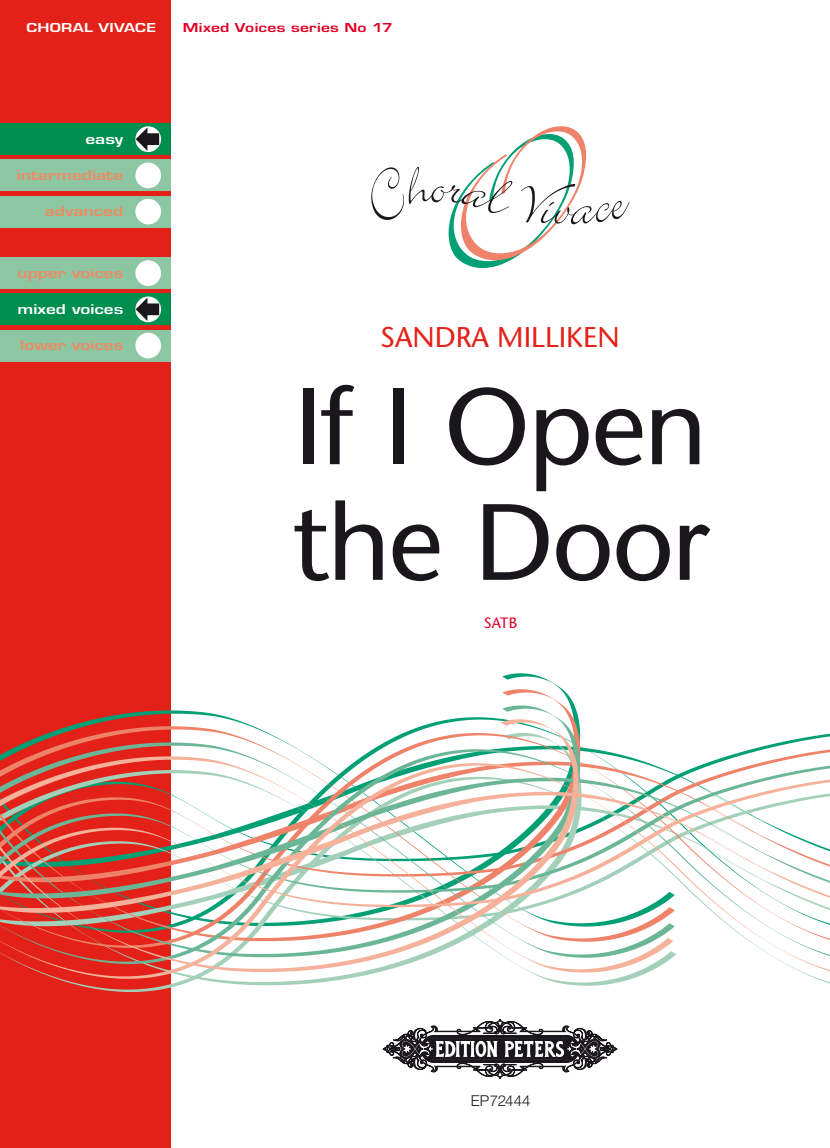
<style>
.page{position:relative;width:830px;height:1148px;background:#fff}
.page>*{position:absolute;margin:0;border:0;box-sizing:border-box;transform-origin:0 0}
.t1{font:199.2px "Bickley Script Let Plain";color:#009f74}
.t2{font:108px/115.5px "Stone Sans";letter-spacing:-.015em;color:#1a171c}
.t3{font:67.35px "Bickley Script Let Plain";color:#1a171c}
.t4{font:28.5px "Stone Sans";color:#e32119}
.t5{font:300 15px "Helvetica Neue";letter-spacing:-.005em;color:#1a171c}
.t6{font:15px "Stone Sans";color:#e20025}
.t7{font:600 13.2px "Eurostile LT Std";color:#f08a62;scale:1.3 1}
.t8{font:600 13.2px "Eurostile LT Std";color:#fff;scale:1.3 1}
.t9{font:600 12px "Eurostile LT Std";letter-spacing:.02em;color:#e20025;scale:1.3 1}
.t10{font:600 12px "Eurostile LT Std";letter-spacing:.01em;color:#fff;scale:1.3 1}
</style>
<div class="page">
<div style="left:0;top:0;width:170px;height:1147px;background:#e32119"></div>
<img style="left:0;top:700px;width:829px;height:299px">
<div style="left:0;top:123px;width:170px;height:32px;background:#008e4f"></div>
<svg style="left:135px;top:126px;width:26px;height:26px"></svg>
<div style="left:0;top:159px;width:170px;height:32px;background:#8cc6a3"></div>
<div style="left:135px;top:162px;width:26px;height:26px;background:#fff;border-radius:50%"></div>
<div style="left:0;top:196px;width:170px;height:32px;background:#8cc6a3"></div>
<div style="left:135px;top:199px;width:26px;height:25px;background:#fff;border-radius:50%"></div>
<div style="left:0;top:257px;width:170px;height:32px;background:#8cc6a3"></div>
<div style="left:135px;top:260px;width:26px;height:26px;background:#fff;border-radius:50%"></div>
<div style="left:0;top:293px;width:170px;height:32px;background:#008e4f"></div>
<svg style="left:135px;top:296px;width:26px;height:26px"></svg>
<div style="left:0;top:329px;width:170px;height:32px;background:#8cc6a3"></div>
<div style="left:135px;top:333px;width:26px;height:25px;background:#fff;border-radius:50%"></div>
<svg style="left:383px;top:1019px;width:234px;height:60px"></svg>
<svg style="left:136px;top:297px;width:23px;height:24px"></svg>
<svg style="left:136px;top:127px;width:23px;height:24px"></svg>
<p class="t10" style="left:27px;top:21px;width:101px">CHORAL VIVACE</p>
<p class="t9" style="left:183px;top:21px;width:163px">Mixed Voices series No 17</p>
<p class="t8" style="left:85px;top:131px;width:30px">easy</p>
<p class="t7" style="left:17px;top:168px;width:83px">intermediate</p>
<p class="t7" style="left:45px;top:204px;width:62px">advanced</p>
<p class="t7" style="left:18px;top:265px;width:83px">upper voices</p>
<p class="t8" style="left:18px;top:302px;width:83px">mixed voices</p>
<p class="t7" style="left:20px;top:338px;width:81px">lower voices</p>
<h1 class="t1" style="left:441px;top:73px;width:125px">O</h1>
<h3 class="t3" style="left:431px;top:138px;width:18px">o</h3>
<h3 class="t4" style="left:380px;top:326px;width:241px">SANDRA MILLIKEN</h3>
<h2 class="t2" style="left:292px;top:380px;width:419px">If I Open the Door</h2>
<p class="t6" style="left:484px;top:616px;width:35px">SATB</p>
<p class="t5" style="left:471px;top:1094px;width:61px">EP 72444</p>
</div>
